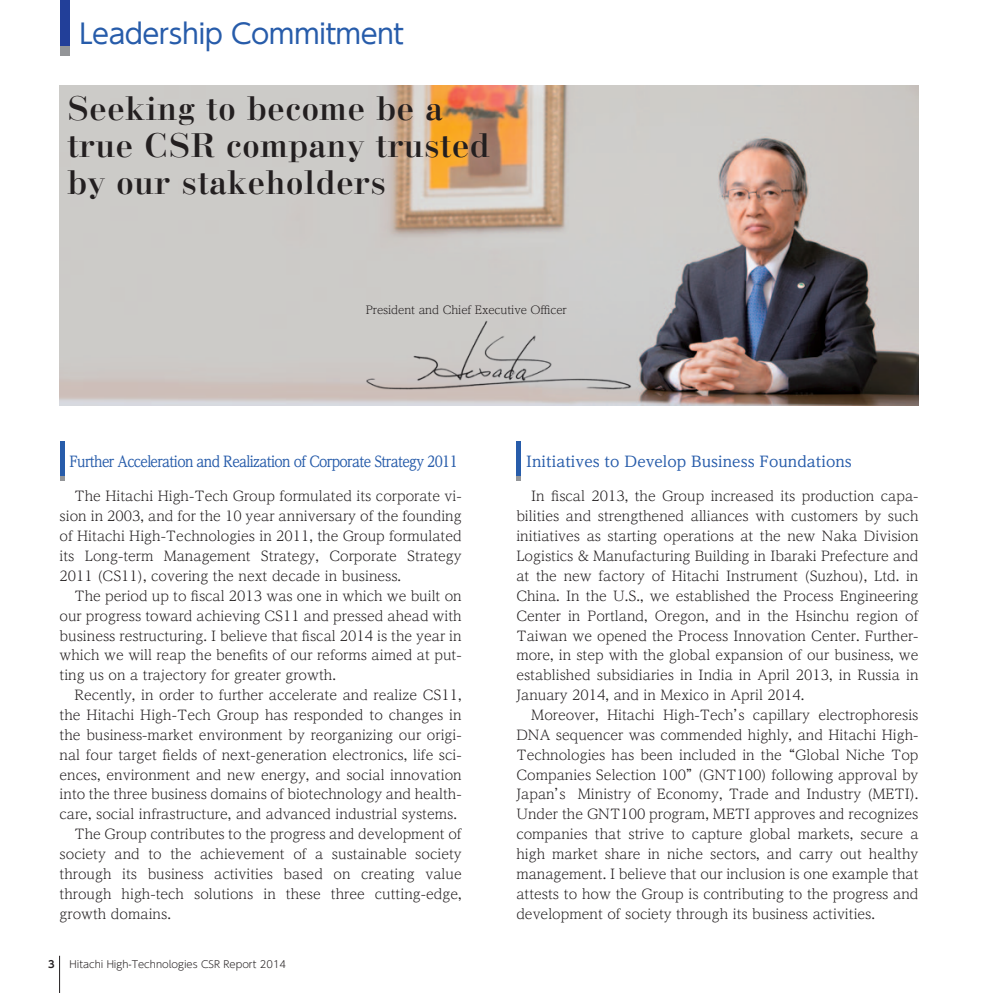
<style>
.page{position:relative;width:993px;height:993px;background:#fff}
.page>*{position:absolute;margin:0;border:0;box-sizing:border-box;transform-origin:0 0}
.t1{font:800 32.2px/37.3px "Kocho Std";color:#231f20}
.t2{font:27.3px "UD Shin Go Pro";letter-spacing:-.02em;color:#275caa}
.t3{font:500 14.88px "UD Reimin Pro";letter-spacing:-.05em;color:#275caa;scale:.89 1}
.t4{font:500 14.88px "UD Reimin Pro";color:#275caa}
.t5{font:300 13.65px/19.8px "UD Reimin Pro";color:#231f20;text-align:justify}
.t6{font:300 11.2px "UD Reimin Pro";letter-spacing:-.01em;color:#231f20}
.t7{font:300 9.97px "UD Shin Go Pro";color:#231f20}
.t8{font:700 9.97px "UD Shin Go Pro De";color:#231f20}
</style>
<div class="page">
<img style="left:60px;top:86px;width:858px;height:319px">
<hr style="left:60px;top:441px;width:4px;height:40px;background:#275caa">
<svg style="left:60px;top:476px;width:4px;height:5px"></svg>
<div style="left:516px;top:441px;width:5px;height:40px;background:#275caa"></div>
<svg style="left:516px;top:476px;width:5px;height:5px"></svg>
<div style="left:60px;top:0;width:9px;height:46px;background:#223f99"></div>
<div style="left:60px;top:46px;width:9px;height:10px;background:#939598"></div>
<img style="left:357px;top:311px;width:281px;height:87px">
<hr style="left:59px;top:955px;width:1px;height:37px;background:#231f20">
<h2 class="t2" style="left:79px;top:11px;width:326px">Leadership Commitment</h2>
<h1 class="t1" style="left:67px;top:85px;width:424px">Seeking to become be a true CSR company trusted by our stakeholders</h1>
<p class="t6" style="left:365px;top:300px;width:202px">President and Chief Executive Officer</p>
<p class="t3" style="left:69px;top:449px;width:437px">Further Acceleration and Realization of Corporate Strategy 2011</p>
<p class="t5" style="left:60px;top:485px;width:403px;text-indent:15px">The Hitachi High-Tech Group formulated its corporate vi&shy;sion in 2003, and for the 10 year anniversary of the founding of Hitachi High-Technologies in 2011, the Group formulated its Long-term Management Strategy, Corporate Strategy 2011 (CS11), covering the next decade in business.</p>
<p class="t5" style="left:60px;top:585px;width:403px;text-indent:15px">The period up to fiscal 2013 was one in which we built on our progress toward achieving CS11 and pressed ahead with business restructuring. I believe that fiscal 2014 is the year in which we will reap the benefits of our reforms aimed at put&shy;ting us on a trajectory for greater growth.</p>
<p class="t5" style="left:74px;top:684px;width:388px">Recently, in order to further accelerate and realize CS11,</p>
<p class="t5" style="left:60px;top:704px;width:403px">the Hitachi High-Tech Group has responded to changes in</p>
<p class="t5" style="left:60px;top:724px;width:403px">the business-market environment by reorganizing our origi-</p>
<p class="t5" style="left:60px;top:744px;width:403px">nal four target fields of next-generation electronics, life sci-</p>
<p class="t5" style="left:60px;top:763px;width:403px">ences, environment and new energy, and social innovation</p>
<p class="t5" style="left:60px;top:783px;width:403px">into the three business domains of biotechnology and health-</p>
<p class="t5" style="left:60px;top:803px;width:399px">care, social infrastructure, and advanced industrial systems.</p>
<p class="t5" style="left:74px;top:823px;width:388px">The Group contributes to the progress and development of</p>
<p class="t5" style="left:60px;top:843px;width:403px">society and to the achievement of a sustainable society</p>
<p class="t5" style="left:60px;top:863px;width:403px">through its business activities based on creating value</p>
<p class="t5" style="left:60px;top:882px;width:403px">through high-tech solutions in these three cutting-edge,</p>
<p class="t5" style="left:60px;top:902px;width:113px">growth domains.</p>
<p class="t8" style="left:48px;top:955px;width:8px">3</p>
<p class="t7" style="left:69px;top:956px;width:218px">Hitachi High-Technologies CSR Report 2014</p>
<p class="t4" style="left:526px;top:449px;width:327px">Initiatives to Develop Business Foundations</p>
<p class="t5" style="left:516px;top:485px;width:403px;text-indent:15px">In fiscal 2013, the Group increased its production capa&shy;bilities and strengthened alliances with customers by such initiatives as starting operations at the new Naka Division Logistics &amp; Manufacturing Building in Ibaraki Prefecture and at the new factory of Hitachi Instrument (Suzhou), Ltd. in China. In the U.S., we established the Process Engineering Center in Portland, Oregon, and in the Hsinchu region of Taiwan we opened the Process Innovation Center. Further&shy;more, in step with the global expansion of our business, we established subsidiaries in India in April 2013, in Russia in January 2014, and in Mexico in April 2014.</p>
<p class="t5" style="left:516px;top:704px;width:403px;text-indent:15px">Moreover, Hitachi High-Tech’s capillary electrophoresis DNA sequencer was commended highly, and Hitachi High-Technologies has been included in the “Global Niche Top Companies Selection 100”(GNT100) following approval by Japan’s Ministry of Economy, Trade and Industry (METI).<br>Under the GNT100 program, METI approves and recognizes companies that strive to capture global markets, secure a high market share in niche sectors, and carry out healthy management. I believe that our inclusion is one example that attests to how the Group is contributing to the progress and development of society through its business activities.</p>
</div>
